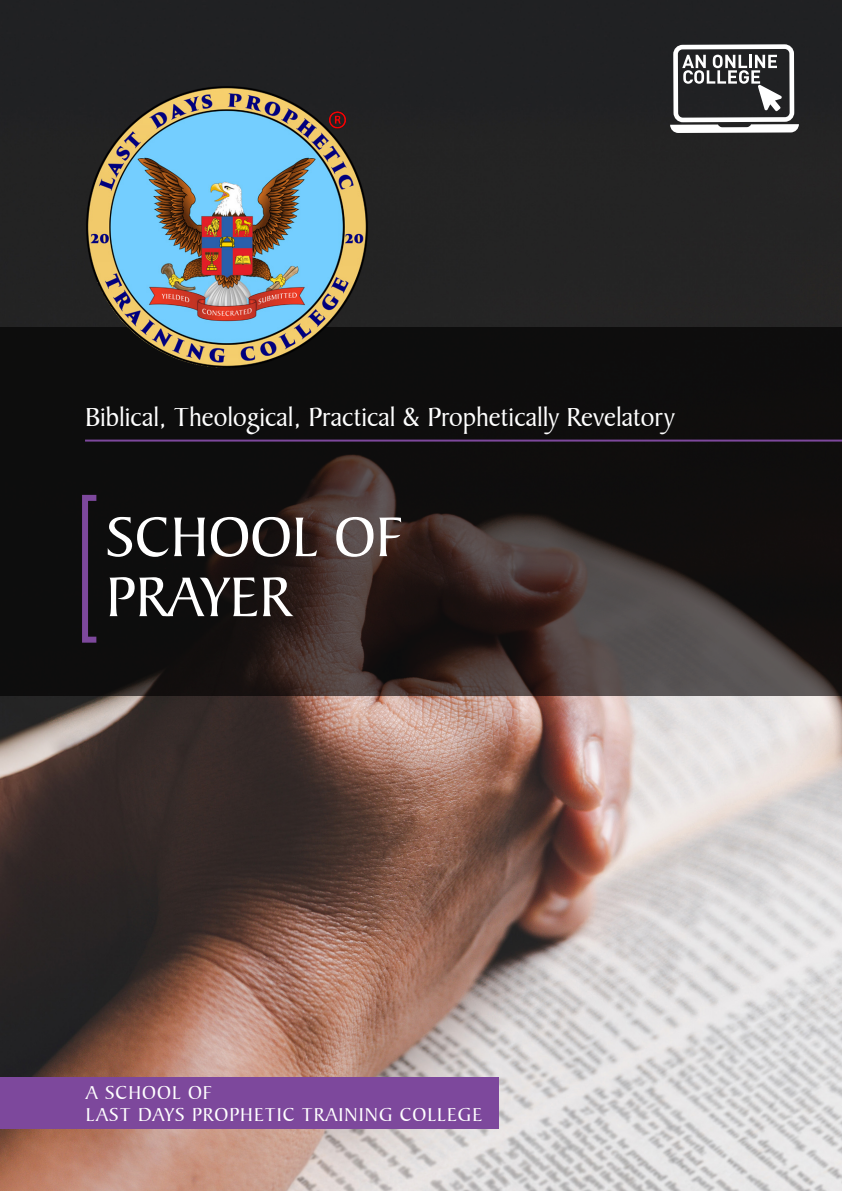
<style>
.page{position:relative;width:842px;height:1191px;background:#fff}
.page>*{position:absolute;margin:0;border:0;box-sizing:border-box;transform-origin:0 0}
.t1{font:60px/60px "Baker Signet BT";color:#fff}
.t2{font:28px "Baker Signet BT";color:#fff}
.t3{font:20px/22px "Baker Signet BT";letter-spacing:.05em;color:#fff}
</style>
<div class="page">
<img style="left:0;top:0;width:842px;height:1191px">
<svg style="left:0;top:327px;width:842px;height:369px;background:#1d1918"></svg>
<hr style="left:85px;top:439px;width:757px;height:2px;background:#7d489c">
<div style="left:82px;top:495px;width:17px;height:147px;border:6px solid #7d489c"></div>
<svg style="left:670px;top:44px;width:129px;height:89px"></svg>
<div style="left:0;top:1077px;width:499px;height:51px;background:#7d489c"></div>
<img style="left:85px;top:85px;width:284px;height:283px">
<p class="t2" style="left:85px;top:400px;width:591px">Biblical, Theological, Practical &amp; Prophetically Revelatory</p>
<h1 class="t1" style="left:106px;top:507px;width:298px">SCHOOL OF<br>PRAYER</h1>
<p class="t3" style="left:86px;top:1081px;width:398px">A SCHOOL OF<br>LAST DAYS PROPHETIC TRAINING COLLEGE</p>
</div>
